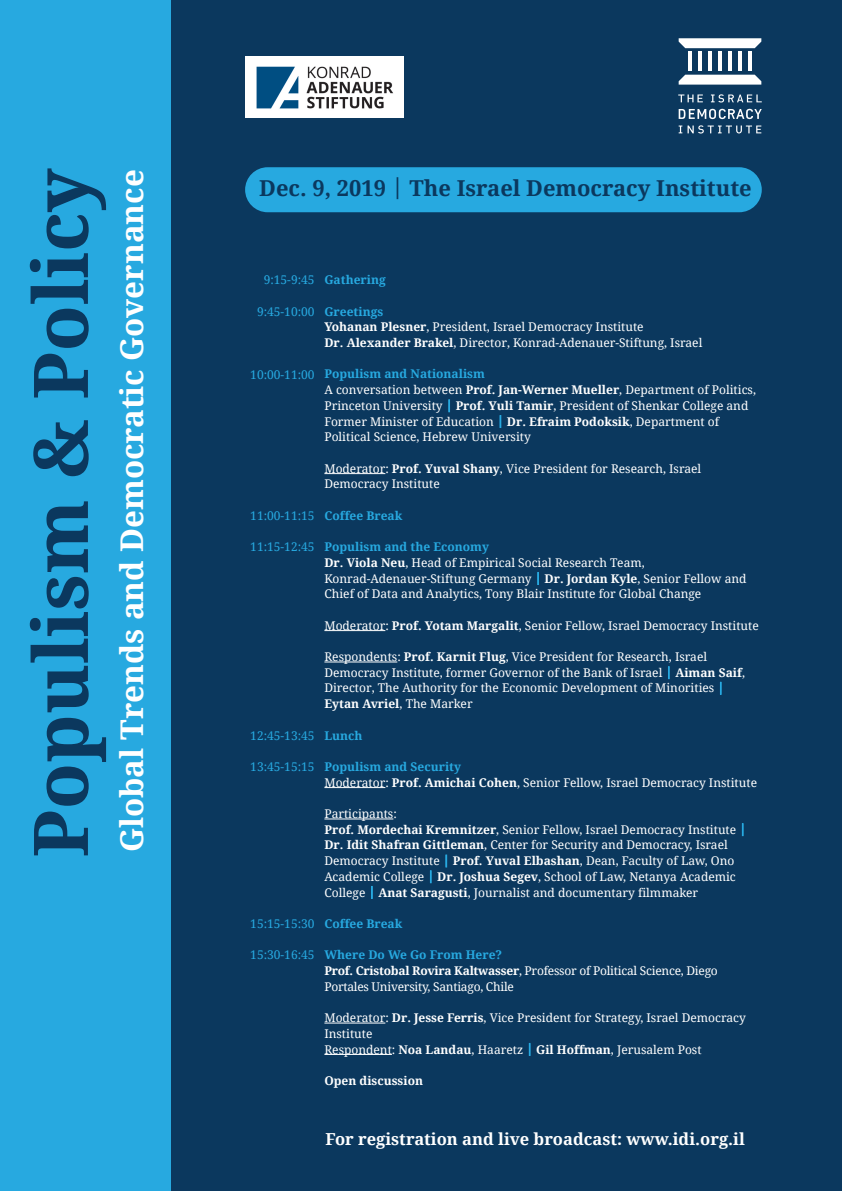
<style>
.page{position:relative;width:842px;height:1191px;background:#0b385e}
.page>*{position:absolute;margin:0;border:0;box-sizing:border-box;transform-origin:0 0}
.t1{font:700 75.5px "Droid Serif";color:#0b385e}
.t2{font:700 31.3px "Droid Serif";color:#fff}
.t3{font:700 21.9px "Droid Serif";color:#0b385e}
.t4{font:700 16.5px "Droid Serif";color:#fff}
.t5{font:12px/15.7px "Droid Serif";color:#fff}
.t6{font:12px/15.7px "Droid Serif";letter-spacing:-.02em;color:#fff}
.t7{font:12px "Droid Serif";color:#27a9e0}
.t8{font:700 12px "Droid Serif";color:#27a9e0}
.t9{font:700 12px "Droid Serif";color:#fff}
.s1{font-weight:700;color:#27a9e0}
.s2{font-weight:700}
.s3{color:#27a9e0}
</style>
<div class="page">
<img style="left:245px;top:57px;width:158px;height:61px">
<svg style="left:448px;top:399px;width:2px;height:13px"></svg>
<svg style="left:500px;top:415px;width:1px;height:13px"></svg>
<hr style="left:324px;top:473px;width:61px;height:1px;background:#fff">
<svg style="left:537px;top:572px;width:2px;height:13px"></svg>
<hr style="left:324px;top:630px;width:61px;height:1px;background:#fff">
<hr style="left:324px;top:661px;width:73px;height:1px;background:#fff">
<svg style="left:668px;top:666px;width:2px;height:13px"></svg>
<svg style="left:720px;top:682px;width:2px;height:13px"></svg>
<hr style="left:324px;top:787px;width:61px;height:1px;background:#fff">
<hr style="left:324px;top:818px;width:69px;height:1px;background:#fff">
<svg style="left:742px;top:823px;width:2px;height:13px"></svg>
<svg style="left:445px;top:854px;width:2px;height:13px"></svg>
<svg style="left:430px;top:870px;width:2px;height:13px"></svg>
<svg style="left:371px;top:886px;width:2px;height:13px"></svg>
<hr style="left:324px;top:1022px;width:61px;height:1px;background:#fff">
<svg style="left:529px;top:1043px;width:1px;height:13px"></svg>
<hr style="left:324px;top:1054px;width:68px;height:1px;background:#fff">
<svg style="left:679px;top:38px;width:82px;height:47px"></svg>
<hr style="left:748px;top:51px;width:3px;height:20px;background:#fff">
<hr style="left:738px;top:51px;width:3px;height:20px;background:#fff">
<hr style="left:728px;top:51px;width:3px;height:20px;background:#fff">
<hr style="left:718px;top:51px;width:4px;height:20px;background:#fff">
<hr style="left:708px;top:51px;width:4px;height:20px;background:#fff">
<hr style="left:698px;top:51px;width:4px;height:20px;background:#fff">
<hr style="left:688px;top:51px;width:4px;height:20px;background:#fff">
<svg style="left:679px;top:109px;width:83px;height:10px"></svg>
<svg style="left:678px;top:94px;width:84px;height:8px"></svg>
<svg style="left:679px;top:125px;width:82px;height:8px"></svg>
<div style="left:0;top:0;width:171px;height:1191px;background:#27a9e0"></div>
<div style="left:245px;top:167px;width:517px;height:45px;background:#27a9e0;border-radius:22px"></div>
<h1 class="t1" style="left:18px;top:857px;width:690px;rotate:-90deg">Populism &amp; Policy</h1>
<h2 class="t2" style="left:114px;top:852px;width:684px;rotate:-90deg">Global Trends and Democratic Governance</h2>
<h3 class="t3" style="left:259px;top:176px;width:494px">Dec. 9, 2019 | The Israel Democracy Institute</h3>
<p class="t7" style="left:264px;top:273px;width:52px">9:15-9:45</p>
<p class="t7" style="left:257px;top:304px;width:59px">9:45-10:00</p>
<p class="t7" style="left:250px;top:367px;width:66px">10:00-11:00</p>
<p class="t7" style="left:250px;top:508px;width:66px">11:00-11:15</p>
<p class="t7" style="left:250px;top:540px;width:66px">11:15-12:45</p>
<p class="t7" style="left:250px;top:728px;width:66px">12:45-13:45</p>
<p class="t7" style="left:250px;top:760px;width:66px">13:45-15:15</p>
<p class="t7" style="left:250px;top:916px;width:66px">15:15-15:30</p>
<p class="t7" style="left:250px;top:948px;width:66px">15:30-16:45</p>
<p class="t8" style="left:324px;top:273px;width:63px">Gathering</p>
<p class="t5" style="left:324px;top:304px;width:379px"><span class="s1">Greetings<br></span><span class="s2">Yohanan Plesner</span>, President, Israel Democracy Institute<br><span class="s2">Dr. Alexander Brakel</span>, Director, Konrad-Adenauer-Stiftung, Israel</p>
<p class="t5" style="left:324px;top:366px;width:433px"><span class="s1">Populism and Nationalism<br></span>A conversation between <span class="s2">Prof. Jan-Werner Mueller</span>, Department of Politics, Princeton University <span class="s3">|</span> <span class="s2">Prof. Yuli Tamir</span>, President of Shenkar College and Former Minister of Education <span class="s3">|</span> <span class="s2">Dr. Efraim Podoksik</span>, Department of Political Science, Hebrew University</p>
<p class="t5" style="left:324px;top:461px;width:378px">Moderator: <span class="s2">Prof. Yuval Shany</span>, Vice President for Research, Israel<br>Democracy Institute</p>
<p class="t8" style="left:324px;top:508px;width:79px">Coffee Break</p>
<p class="t5" style="left:324px;top:539px;width:424px"><span class="s1">Populism and the Economy<br></span><span class="s2">Dr. Viola Neu</span>, Head of Empirical Social Research Team, Konrad-Adenauer-Stiftung Germany <span class="s3">|</span> <span class="s2">Dr. Jordan Kyle</span>, Senior Fellow and Chief of Data and Analytics, Tony Blair Institute for Global Change</p>
<p class="t5" style="left:324px;top:617px;width:436px">Moderator: <span class="s2">Prof. Yotam Margalit</span>, Senior Fellow, Israel Democracy Institute</p>
<p class="t5" style="left:324px;top:649px;width:422px">Respondents: <span class="s2">Prof. Karnit Flug</span>, Vice President for Research, Israel Democracy Institute, former Governor of the Bank of Israel <span class="s3">|</span> <span class="s2">Aiman Saif</span>, Director, The Authority for the Economic Development of Minorities <span class="s3">| </span><span class="s2">Eytan Avriel</span>, The Marker</p>
<p class="t8" style="left:324px;top:728px;width:40px">Lunch</p>
<p class="t5" style="left:324px;top:759px;width:434px"><span class="s1">Populism and Security<br></span>Moderator: <span class="s2">Prof. Amichai Cohen</span>, Senior Fellow, Israel Democracy Institute</p>
<p class="t5" style="left:324px;top:806px;width:423px">Participants:<br><span class="s2">Prof. Mordechai Kremnitzer</span>, Senior Fellow, Israel Democracy Institute <span class="s3">| </span><span class="s2">Dr. Idit Shafran Gittleman</span>, Center for Security and Democracy, Israel Democracy Institute <span class="s3">|</span> <span class="s2">Prof. Yuval Elbashan</span>, Dean, Faculty of Law, Ono Academic College <span class="s3">|</span> <span class="s2">Dr. Joshua Segev</span>, School of Law, Netanya Academic College <span class="s3">|</span> <span class="s2">Anat Saragusti</span>, Journalist and documentary filmmaker</p>
<p class="t8" style="left:324px;top:916px;width:79px">Coffee Break</p>
<p class="t6" style="left:324px;top:947px;width:395px"><span class="s1">Where Do We Go From Here?<br></span><span class="s2">Prof. Cristobal Rovira Kaltwasser</span>, Professor of Political Science, Diego<br>Portales University, Santiago, Chile</p>
<p class="t5" style="left:324px;top:1010px;width:423px">Moderator: <span class="s2">Dr. Jesse Ferris</span>, Vice President for Strategy, Israel Democracy<br>Institute<br>Respondent: <span class="s2">Noa Landau</span>, Haaretz <span class="s3">|</span> <span class="s2">Gil Hoffman</span>, Jerusalem Post</p>
<p class="t9" style="left:324px;top:1073px;width:100px">Open discussion</p>
<h3 class="t4" style="left:325px;top:1130px;width:421px">For registration and live broadcast: www.idi.org.il</h3>
</div>
